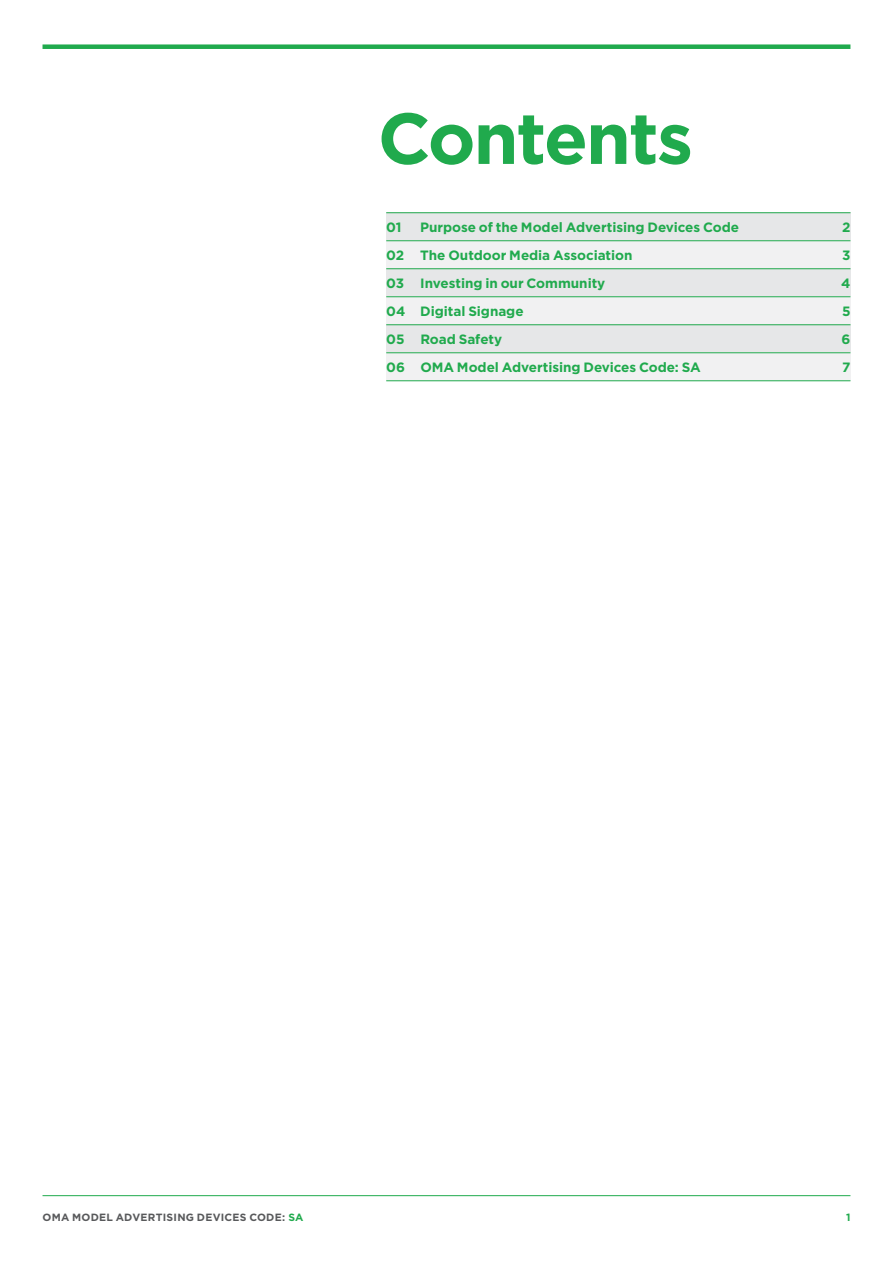
<style>
.page{position:relative;width:893px;height:1263px;background:#fff}
.page>*{position:absolute;margin:0;border:0;box-sizing:border-box;transform-origin:0 0}
.t1{font:700 72px "Gotham";letter-spacing:-.03em;color:#20aa4d}
.t2{font:700 13.5px "Gotham";letter-spacing:-.005em;color:#20aa4d}
.t3{font:700 10.5px "Gotham";letter-spacing:.025em;color:#58595b}
.t4{font:700 10.5px "Gotham";color:#20aa4d}
.s1{color:#20aa4d}
</style>
<div class="page">
<hr style="left:43px;top:1195px;width:807px;height:1px;background:#20aa4d">
<div style="left:386px;top:213px;width:464px;height:28px;background:#e6e7e8"></div>
<div style="left:386px;top:241px;width:464px;height:28px;background:#f1f1f2"></div>
<div style="left:386px;top:269px;width:464px;height:28px;background:#e6e7e8"></div>
<div style="left:386px;top:297px;width:464px;height:28px;background:#f1f1f2"></div>
<div style="left:386px;top:325px;width:464px;height:28px;background:#e6e7e8"></div>
<div style="left:386px;top:353px;width:464px;height:28px;background:#f1f1f2"></div>
<hr style="left:386px;top:212px;width:464px;height:1px;background:#20aa4d">
<hr style="left:386px;top:240px;width:464px;height:1px;background:#20aa4d">
<hr style="left:386px;top:268px;width:464px;height:1px;background:#20aa4d">
<hr style="left:386px;top:296px;width:464px;height:1px;background:#20aa4d">
<hr style="left:386px;top:324px;width:464px;height:1px;background:#20aa4d">
<hr style="left:386px;top:352px;width:464px;height:1px;background:#20aa4d">
<hr style="left:386px;top:380px;width:464px;height:1px;background:#20aa4d">
<div style="left:43px;top:44px;width:807px;height:5px;background:#20aa4d"></div>
<h1 class="t1" style="left:378px;top:91px;width:317px">Contents</h1>
<p class="t2" style="left:386px;top:218px;width:17px">01</p>
<p class="t2" style="left:420px;top:218px;width:320px">Purpose of the Model Advertising Devices Code</p>
<p class="t2" style="left:842px;top:218px;width:10px">2</p>
<p class="t2" style="left:386px;top:246px;width:248px">02 The Outdoor Media Association</p>
<p class="t2" style="left:842px;top:246px;width:10px">3</p>
<p class="t2" style="left:386px;top:274px;width:221px">03 Investing in our Community</p>
<p class="t2" style="left:841px;top:274px;width:11px">4</p>
<p class="t2" style="left:386px;top:302px;width:139px">04 Digital Signage</p>
<p class="t2" style="left:842px;top:302px;width:10px">5</p>
<p class="t2" style="left:386px;top:330px;width:117px">05 Road Safety</p>
<p class="t2" style="left:842px;top:330px;width:10px">6</p>
<p class="t2" style="left:386px;top:358px;width:316px">06 OMA Model Advertising Devices Code: SA</p>
<p class="t2" style="left:842px;top:358px;width:10px">7</p>
<p class="t3" style="left:43px;top:1210px;width:263px">OMA MODEL ADVERTISING DEVICES CODE: <span class="s1">SA</span></p>
<p class="t4" style="left:846px;top:1210px;width:6px">1</p>
</div>
